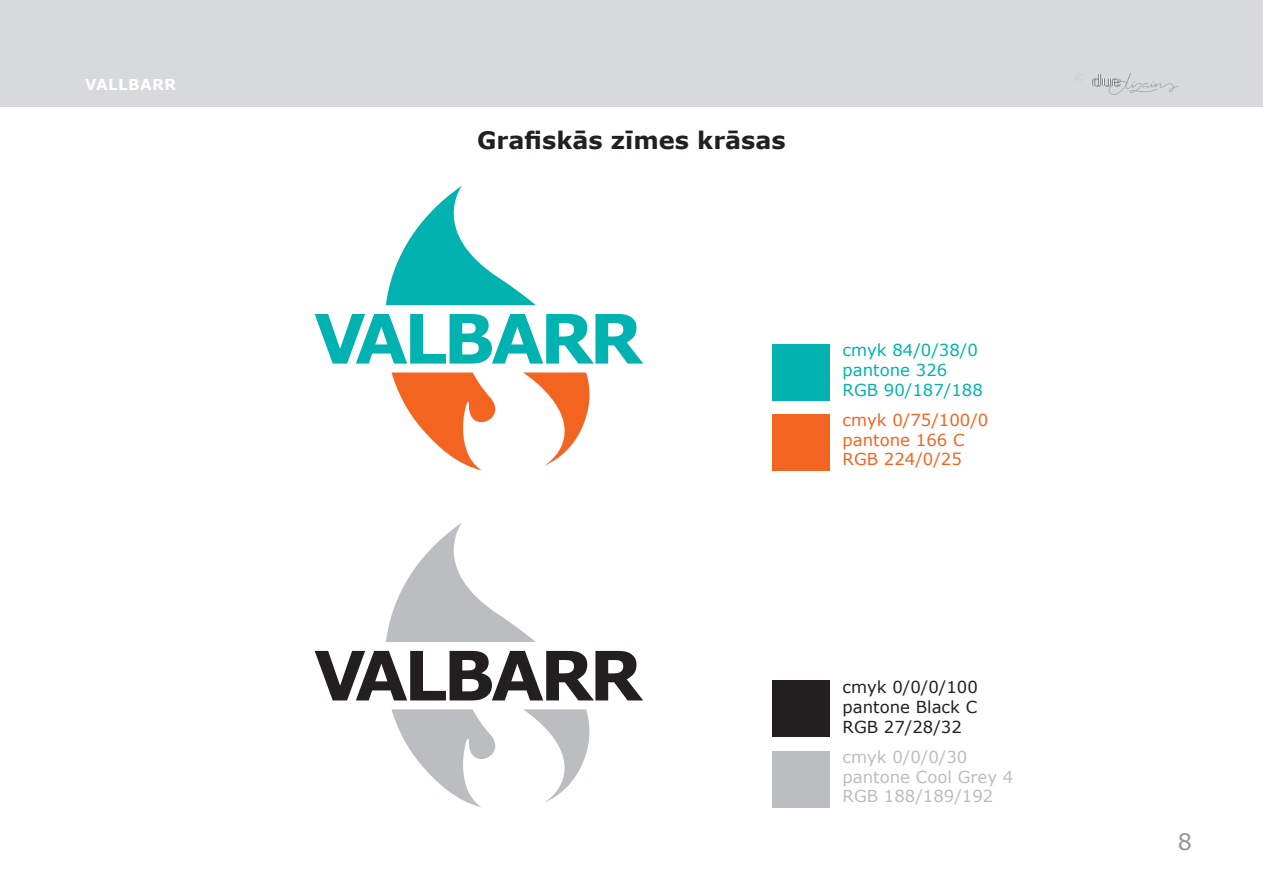
<style>
.page{position:relative;width:1263px;height:893px;background:#fff}
.page>*{position:absolute;margin:0;border:0;box-sizing:border-box;transform-origin:0 0}
.t1{font:700 24px "Verdana";color:#231f20}
.t2{font:22.5px "Verdana";color:#939598}
.t3{font:16.5px/19.8px "Verdana";color:#bcbdc0}
.t4{font:16.5px/19.8px "Verdana";color:#231f20;text-align:justify}
.t5{font:16.5px/19.8px "Verdana";color:#f36421}
.t6{font:16.5px/19.8px "Verdana";color:#00b3b0}
.t7{font:700 15px "Verdana";letter-spacing:.03em;color:#fff}
</style>
<div class="page">
<div style="left:0;top:0;width:1263px;height:107px;background:#d8d9db"></div>
<svg style="left:1092px;top:72px;width:86px;height:23px"></svg>
<div style="left:772px;top:344px;width:58px;height:56px;background:#00b3b0"></div>
<div style="left:772px;top:681px;width:58px;height:56px;background:#231f20"></div>
<div style="left:772px;top:414px;width:58px;height:56px;background:#f36421"></div>
<div style="left:772px;top:751px;width:58px;height:56px;background:#bcbdc0"></div>
<svg style="left:386px;top:186px;width:150px;height:119px"></svg>
<svg style="left:523px;top:372px;width:67px;height:94px"></svg>
<svg style="left:391px;top:372px;width:105px;height:98px"></svg>
<svg style="left:315px;top:314px;width:328px;height:50px"></svg>
<svg style="left:386px;top:523px;width:150px;height:119px"></svg>
<svg style="left:523px;top:709px;width:67px;height:93px"></svg>
<svg style="left:391px;top:709px;width:105px;height:98px"></svg>
<svg style="left:315px;top:651px;width:328px;height:49px"></svg>
<p class="t7" style="left:85px;top:74px;width:93px">vallbarr</p>
<h1 class="t1" style="left:477px;top:124px;width:310px">Grafiskās zīmes krāsas</h1>
<p class="t6" style="left:842px;top:341px;width:142px">cmyk 84/0/38/0 pantone 326<br>RGB 90/187/188</p>
<p class="t5" style="left:842px;top:410px;width:147px">cmyk 0/75/100/0 pantone 166 C<br>RGB 224/0/25</p>
<p class="t4" style="left:842px;top:678px;width:137px">cmyk 0/0/0/100 pantone Black C RGB 27/28/32</p>
<p class="t3" style="left:842px;top:747px;width:172px">cmyk 0/0/0/30 pantone Cool Grey 4<br>RGB 188/189/192</p>
<h2 class="t2" style="left:1178px;top:828px;width:16px">8</h2>
</div>
